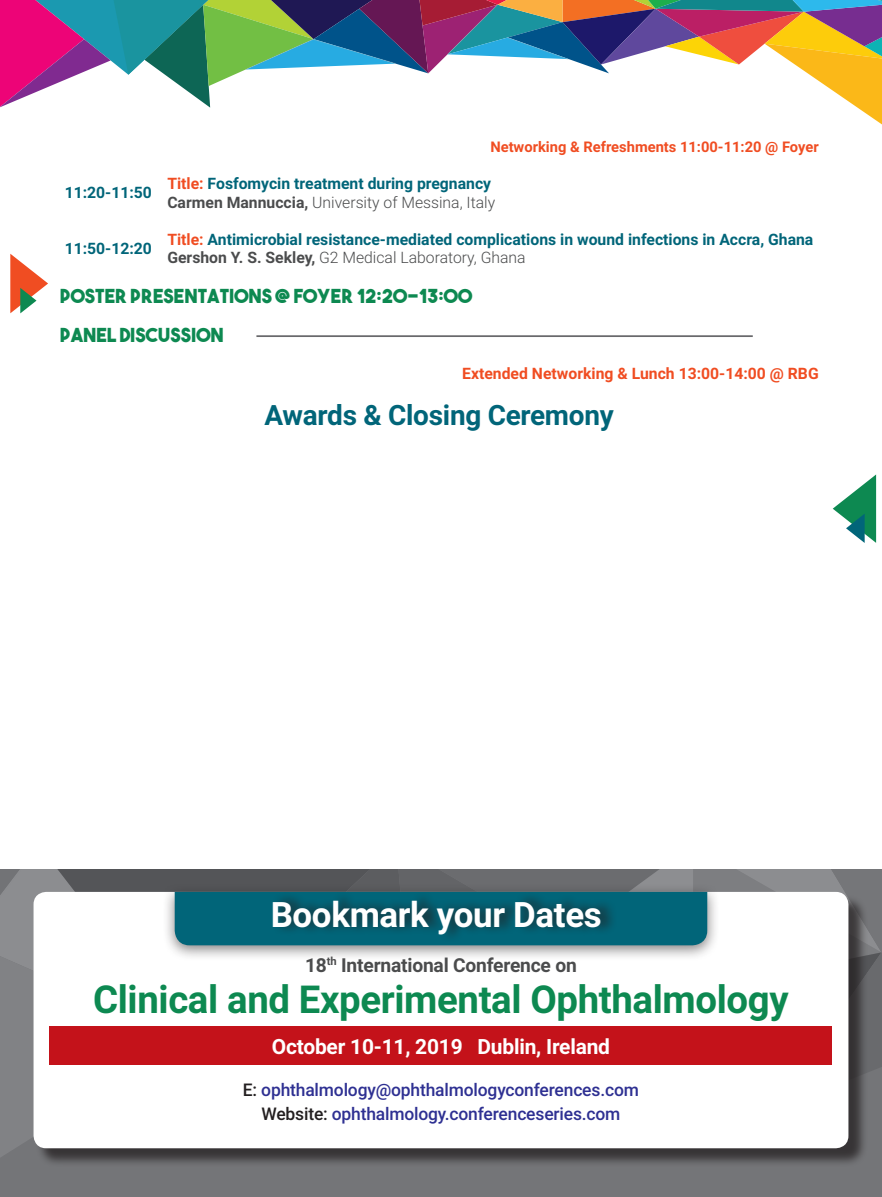
<style>
.page{position:relative;width:882px;height:1197px;background:#fff}
.page>*{position:absolute;margin:0;border:0;box-sizing:border-box;transform-origin:0 0}
.t1{font:700 38.5px "Roboto";letter-spacing:-.01em;color:#0d8951}
.t2{font:700 35px "Roboto";letter-spacing:-.01em;color:#fff}
.t3{font:700 28px "Roboto";letter-spacing:-.01em;color:#016579}
.t4{font:700 21px "Roboto";letter-spacing:-.01em;color:#fff}
.t5{font:19.25px "The Bold Font";color:#0d8951}
.t6{font:700 19.25px "Roboto";letter-spacing:-.01em;color:#4b4c4d}
.t7{font:500 17.5px "Roboto";letter-spacing:-.01em;color:#2e3092}
.t8{font:700 15.75px/18.9px "Roboto";color:#016579}
.t9{font:700 15.75px "Roboto";color:#f04d22}
.t10{font:700 14.7px "Roboto";color:#f04d22}
.s1{color:#f04d22}
.s2{color:#4b4c4d}
.s3{font-weight:300;color:#4b4c4d}
.s4{color:#231f20}
</style>
<div class="page">
<svg style="left:0;top:0;width:882px;height:125px"></svg>
<svg style="left:833px;top:474px;width:43px;height:69px"></svg>
<svg style="left:10px;top:254px;width:38px;height:59px"></svg>
<hr style="left:256px;top:335px;width:497px;height:2px;background:#69696c">
<div style="left:0;top:869px;width:882px;height:328px;background:#747578"></div>
<svg style="left:0;top:1137px;width:36px;height:20px"></svg>
<div style="left:36px;top:894px;width:832px;height:273px;background:#231f20;opacity:.75"></div>
<div style="left:34px;top:892px;width:814px;height:256px;background:#fff;border-radius:13px"></div>
<svg style="left:0;top:869px;width:882px;height:268px"></svg>
<div style="left:272px;top:891px;width:346px;height:52px;background:#231f20;opacity:.75"></div>
<div style="left:50px;top:1026px;width:782px;height:39px;background:#c4121a"></div>
<p class="t10" style="left:490px;top:136px;width:330px">Networking &amp; Refreshments 11:00-11:20 @ Foyer</p>
<p class="t8" style="left:65px;top:183px;width:89px">11:20-11:50</p>
<p class="t8" style="left:167px;top:173px;width:329px"><span class="s1">Title:</span> Fosfomycin treatment during pregnancy<br><span class="s2">Carmen Mannuccia,</span> <span class="s3">University of Messina, Italy</span></p>
<p class="t8" style="left:65px;top:238px;width:89px">11:50-12:20</p>
<p class="t8" style="left:167px;top:229px;width:648px"><span class="s1">Title:</span> Antimicrobial resistance-mediated complications in wound infections in Accra, Ghana<br><span class="s2">Gershon Y. S. Sekley,</span> <span class="s3">G2 Medical Laboratory, Ghana</span></p>
<p class="t5" style="left:60px;top:284px;width:414px">POSTER PRESENTATIONS @ FOYER 12:20-13:00</p>
<p class="t5" style="left:60px;top:323px;width:165px">PANEL DISCUSSION</p>
<p class="t9" style="left:462px;top:362px;width:358px">Extended Networking &amp; Lunch 13:00-14:00 @ RBG</p>
<p class="t3" style="left:265px;top:396px;width:351px">Awards &amp; Closing Ceremony</p>
<p class="t2" style="left:271px;top:890px;width:333px">Bookmark your Dates</p>
<p class="t6" style="left:305px;top:951px;width:273px">18<sup>th</sup> International Conference on</p>
<p class="t1" style="left:93px;top:973px;width:697px">Clinical and Experimental Ophthalmology</p>
<p class="t4" style="left:272px;top:1031px;width:340px">October 10-11, 2019 Dublin, Ireland</p>
<p class="t7" style="left:243px;top:1078px;width:398px"><span class="s4">E:</span> ophthalmology@ophthalmologyconferences.com</p>
<p class="t7" style="left:261px;top:1102px;width:360px"><span class="s4">Website:</span> ophthalmology.conferenceseries.com</p>
</div>
